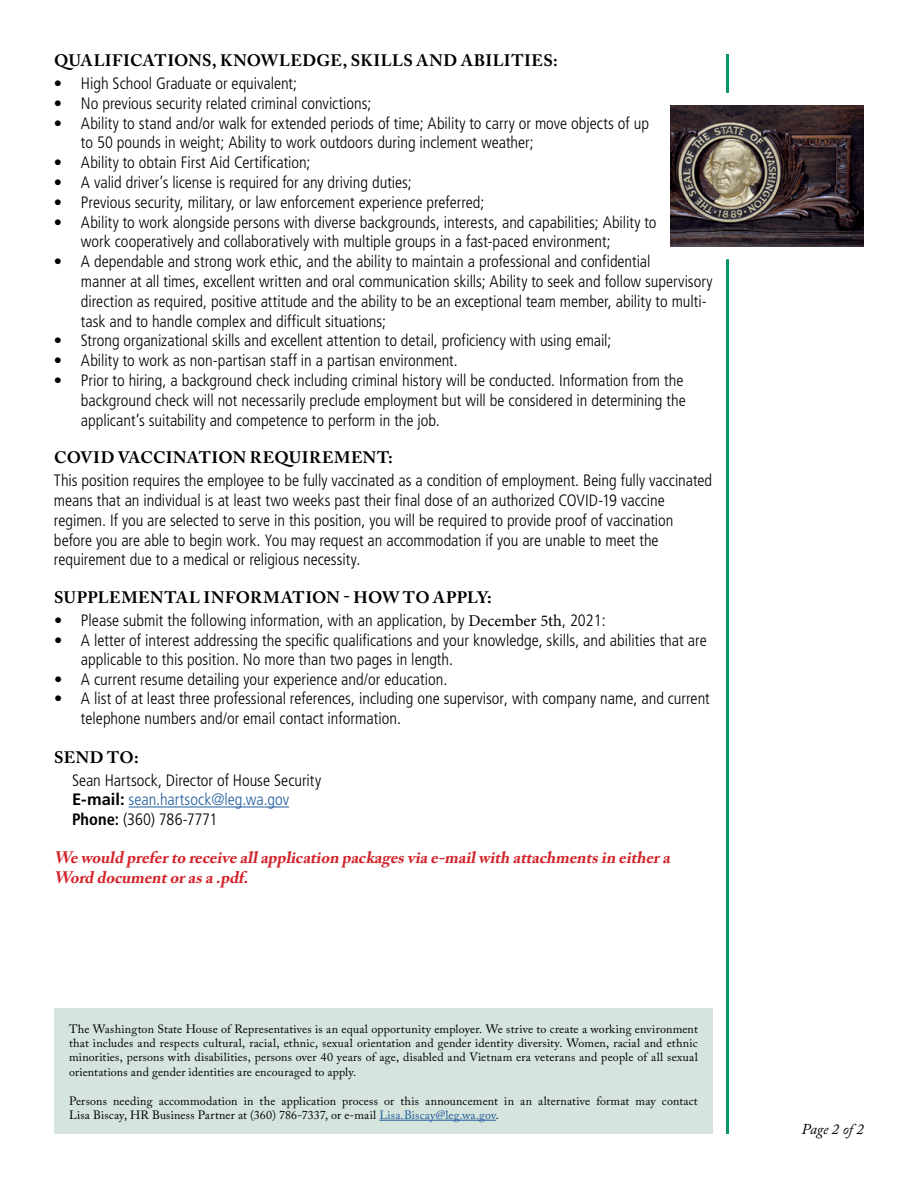
<style>
.page{position:relative;width:918px;height:1188px;background:#fff}
.page>*{position:absolute;margin:0;border:0;box-sizing:border-box;transform-origin:0 0}
.t1{font:300 condensed 16.5px/19.8px "Frutiger LT Std";color:#000}
.t2{font:700 16.5px "Adobe Caslon Pro";letter-spacing:.025em;color:#000}
.t3{font:italic 700 16.5px/19.8px "Adobe Caslon Pro";color:#d2232a}
.t4{font:italic 15px "Adobe Caslon Pro";color:#000}
.t5{font:12px/14.4px "Adobe Caslon Pro";letter-spacing:.01em;color:#000;text-align:justify}
.s1{font-family:"Minion Pro";font-weight:400;font-stretch:normal}
.s2{font-weight:700;font-stretch:normal}
.s3{color:#215e9e}
.s4{font-weight:700}
</style>
<div class="page">
<hr style="left:726px;top:259px;width:3px;height:875px;background:#089963">
<hr style="left:726px;top:54px;width:3px;height:39px;background:#089963">
<img style="left:670px;top:106px;width:194px;height:140px">
<div style="left:54px;top:1009px;width:659px;height:125px;background:#d5e4dc"></div>
<hr style="left:379px;top:1120px;width:117px;height:1px;background:#215e9e">
<hr style="left:129px;top:807px;width:160px;height:1px;background:#215e9e">
<p class="t2" style="left:54px;top:51px;width:505px">QUALIFICATIONS, KNOWLEDGE, SKILLS AND ABILITIES:</p>
<p class="t1" style="left:54px;top:74px;width:245px">• High School Graduate or equivalent;</p>
<p class="t1" style="left:54px;top:93px;width:319px">• No previous security related criminal convictions;</p>
<p class="t1" style="left:81px;top:113px;width:570px;text-indent:-27px">• Ability to stand and/or walk for extended periods of time; Ability to carry or move objects of up to 50 pounds in weight; Ability to work outdoors during inclement weather;</p>
<p class="t1" style="left:54px;top:153px;width:258px">• Ability to obtain First Aid Certification;</p>
<p class="t1" style="left:54px;top:173px;width:359px">• A valid driver’s license is required for any driving duties;</p>
<p class="t1" style="left:54px;top:192px;width:432px">• Previous security, military, or law enforcement experience preferred;</p>
<p class="t1" style="left:81px;top:212px;width:577px;text-indent:-27px">• Ability to work alongside persons with diverse backgrounds, interests, and capabilities; Ability to work cooperatively and collaboratively with multiple groups in a fast-paced environment;</p>
<p class="t1" style="left:81px;top:252px;width:633px;text-indent:-27px">• A dependable and strong work ethic, and the ability to maintain a professional and confidential<br>manner at all times, excellent written and oral communication skills; Ability to seek and follow supervisory direction as required, positive attitude and the ability to be an exceptional team member, ability to multi&shy;task and to handle complex and difficult situations;</p>
<p class="t1" style="left:54px;top:331px;width:559px">• Strong organizational skills and excellent attention to detail, proficiency with using email;</p>
<p class="t1" style="left:54px;top:351px;width:405px">• Ability to work as non-partisan staff in a partisan environment.</p>
<p class="t1" style="left:81px;top:371px;width:606px;text-indent:-27px">• Prior to hiring, a background check including criminal history will be conducted. Information from the background check will not necessarily preclude employment but will be considered in determining the applicant’s suitability and competence to perform in the job.</p>
<p class="t2" style="left:54px;top:448px;width:340px">COVID VACCINATION REQUIREMENT:</p>
<p class="t1" style="left:54px;top:471px;width:660px">This position requires the employee to be fully vaccinated as a condition of employment. Being fully vaccinated means that an individual is at least two weeks past their final dose of an authorized COVID-19 vaccine regimen. If you are selected to serve in this position, you will be required to provide proof of vaccination before you are able to begin work. You may request an accommodation if you are unable to meet the requirement due to a medical or religious necessity.</p>
<p class="t2" style="left:54px;top:588px;width:439px">SUPPLEMENTAL INFORMATION - HOW TO APPLY:</p>
<p class="t1" style="left:54px;top:611px;width:553px">• Please submit the following information, with an application, by <span class="s1">December 5th</span>, 2021:</p>
<p class="t1" style="left:81px;top:631px;width:627px;line-height:19px;text-indent:-27px">• A letter of interest addressing the specific qualifications and your knowledge, skills, and abilities that are applicable to this position. No more than two pages in length.</p>
<p class="t1" style="left:54px;top:669px;width:395px">• A current resume detailing your experience and/or education.</p>
<p class="t1" style="left:81px;top:689px;width:630px;line-height:19.4px;text-indent:-27px">• A list of at least three professional references, including one supervisor, with company name, and current telephone numbers and/or email contact information.</p>
<p class="t2" style="left:54px;top:747px;width:86px">SEND TO:</p>
<p class="t1" style="left:72px;top:770px;width:251px">Sean Hartsock, Director of House Security<br><span class="s2">E-mail:</span> <span class="s3">sean.hartsock@leg.wa.gov<br></span><span class="s4">Phone:</span> (360) 786-7771</p>
<p class="t3" style="left:54px;top:847px;width:622px">Wewouldprefertoreceiveallapplication packagesviae-mailwith attachmentsin eithera<br>Worddocumentorasa.pdf.</p>
<p class="t5" style="left:69px;top:1021px;width:630px">The Washington State House of Representatives is an equal opportunity employer. We strive to create a working environment that includes and respects cultural, racial, ethnic, sexual orientation and gender identity diversity. Women, racial and ethnic minorities, persons with disabilities, persons over 40 years of age, disabled and Vietnam era veterans and people of all sexual orientations and gender identities are encouraged to apply.</p>
<p class="t5" style="left:69px;top:1093px;width:630px">Persons needing accommodation in the application process or this announcement in an alternative format may contact<br>Lisa Biscay, HR Business Partner at (360) 786-7337, or e-mail <span class="s3">Lisa.Biscay@leg.wa.gov</span>.</p>
<p class="t4" style="left:801px;top:1120px;width:64px">Page 2 of 2</p>
</div>
